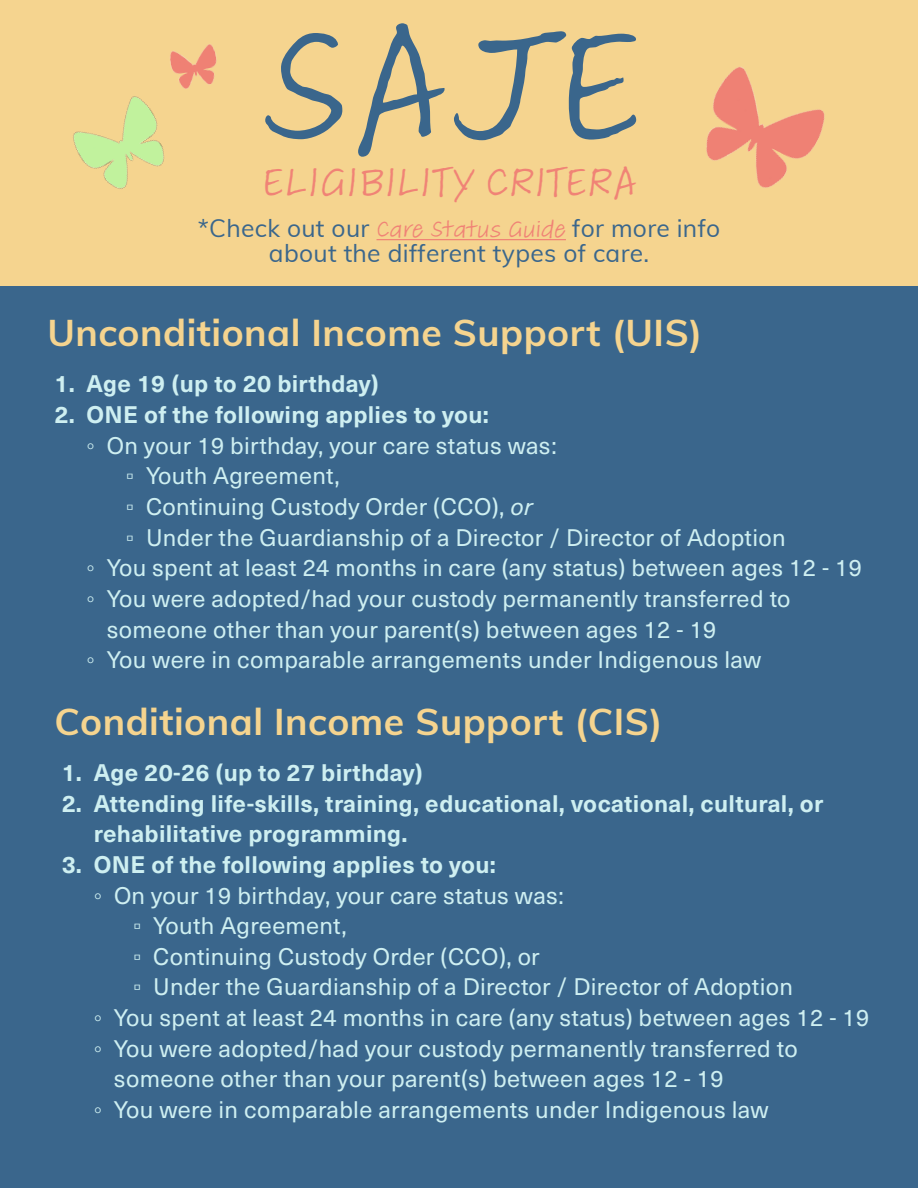
<style>
.page{position:relative;width:918px;height:1188px;background:#3a668c}
.page>*{position:absolute;margin:0;border:0;box-sizing:border-box;transform-origin:0 0}
.t1{font:173.25px "Adobe Handwriting Tiffany";color:#3a668c}
.t2{font:43.35px "Adobe Handwriting Tiffany";letter-spacing:.015em;color:#f08376}
.t3{font:700 37.2px "Muli";letter-spacing:.015em;color:#f5d48f}
.t4{font:24.6px/24.6px "Muli";letter-spacing:.015em;color:#3a668c;text-align:center}
.t5{font:23.55px "Neue Haas Unica W1 G";letter-spacing:.015em;color:#ceeff1}
.t6{font:700 23.55px/30.6px "Neue Haas Unica W1 G";letter-spacing:.015em;color:#ceeff1}
.s1{font-family:"Adobe Handwriting Tiffany";color:#f08376}
.s2{font-family:"Times New Roman"}
.s3{font-style:italic}
</style>
<div class="page">
<div style="left:0;top:0;width:918px;height:285px;background:#f5d48f"></div>
<img style="left:170px;top:44px;width:47px;height:41px">
<img style="left:73px;top:69px;width:132px;height:120px">
<img style="left:706px;top:66px;width:119px;height:122px">
<hr style="left:377px;top:239px;width:189px;height:1px;background:#f08376">
<h1 class="t1" style="left:257px;top:-34px;width:384px">SAJE</h1>
<h2 class="t2" style="left:262px;top:152px;width:376px">ELIGIBILITY CRITERA</h2>
<p class="t4" style="left:198px;top:215px;width:524px">*Check out our <span class="s1">Care Status Guide</span> for more info about the different types of care.</p>
<h3 class="t3" style="left:47px;top:306px;width:656px">Unconditional Income Support (UIS)</h3>
<p class="t6" style="left:55px;top:367px;width:326px">1. Age 19 (up to 20 birthday)</p>
<p class="t6" style="left:55px;top:398px;width:436px">2. ONE of the following applies to you:</p>
<p class="t5" style="left:87px;top:428px;width:472px"><span class="s2">◦</span> On your 19 birthday, your care status was:</p>
<p class="t5" style="left:126px;top:459px;width:215px"><span class="s2">▫</span> Youth Agreement,</p>
<p class="t5" style="left:126px;top:489px;width:408px"><span class="s2">▫</span> Continuing Custody Order (CCO), <span class="s3">or</span></p>
<p class="t5" style="left:126px;top:520px;width:661px"><span class="s2">▫</span> Under the Guardianship of a Director / Director of Adoption</p>
<p class="t5" style="left:87px;top:551px;width:777px"><span class="s2">◦</span> You spent at least 24 months in care (any status) between ages 12 - 19</p>
<p class="t5" style="left:87px;top:581px;width:705px"><span class="s2">◦</span> You were adopted/had your custody permanently transferred to</p>
<p class="t5" style="left:107px;top:612px;width:611px">someone other than your parent(s) between ages 12 - 19</p>
<p class="t5" style="left:87px;top:643px;width:676px"><span class="s2">◦</span> You were in comparable arrangements under Indigenous law</p>
<h3 class="t3" style="left:55px;top:694px;width:610px">Conditional Income Support (CIS)</h3>
<p class="t6" style="left:62px;top:756px;width:362px">1. Age 20-26 (up to 27 birthday)</p>
<p class="t6" style="left:94px;top:786px;width:731px;text-indent:-32px">2. Attending life-skills, training, educational, vocational, cultural, or rehabilitative programming.</p>
<p class="t6" style="left:62px;top:848px;width:436px">3. ONE of the following applies to you:</p>
<p class="t5" style="left:94px;top:878px;width:472px"><span class="s2">◦</span> On your 19 birthday, your care status was:</p>
<p class="t5" style="left:133px;top:908px;width:215px"><span class="s2">▫</span> Youth Agreement,</p>
<p class="t5" style="left:133px;top:939px;width:408px"><span class="s2">▫</span> Continuing Custody Order (CCO), or</p>
<p class="t5" style="left:133px;top:970px;width:661px"><span class="s2">▫</span> Under the Guardianship of a Director / Director of Adoption</p>
<p class="t5" style="left:94px;top:1000px;width:777px"><span class="s2">◦</span> You spent at least 24 months in care (any status) between ages 12 - 19</p>
<p class="t5" style="left:94px;top:1031px;width:705px"><span class="s2">◦</span> You were adopted/had your custody permanently transferred to</p>
<p class="t5" style="left:114px;top:1062px;width:611px">someone other than your parent(s) between ages 12 - 19</p>
<p class="t5" style="left:94px;top:1092px;width:676px"><span class="s2">◦</span> You were in comparable arrangements under Indigenous law</p>
</div>
